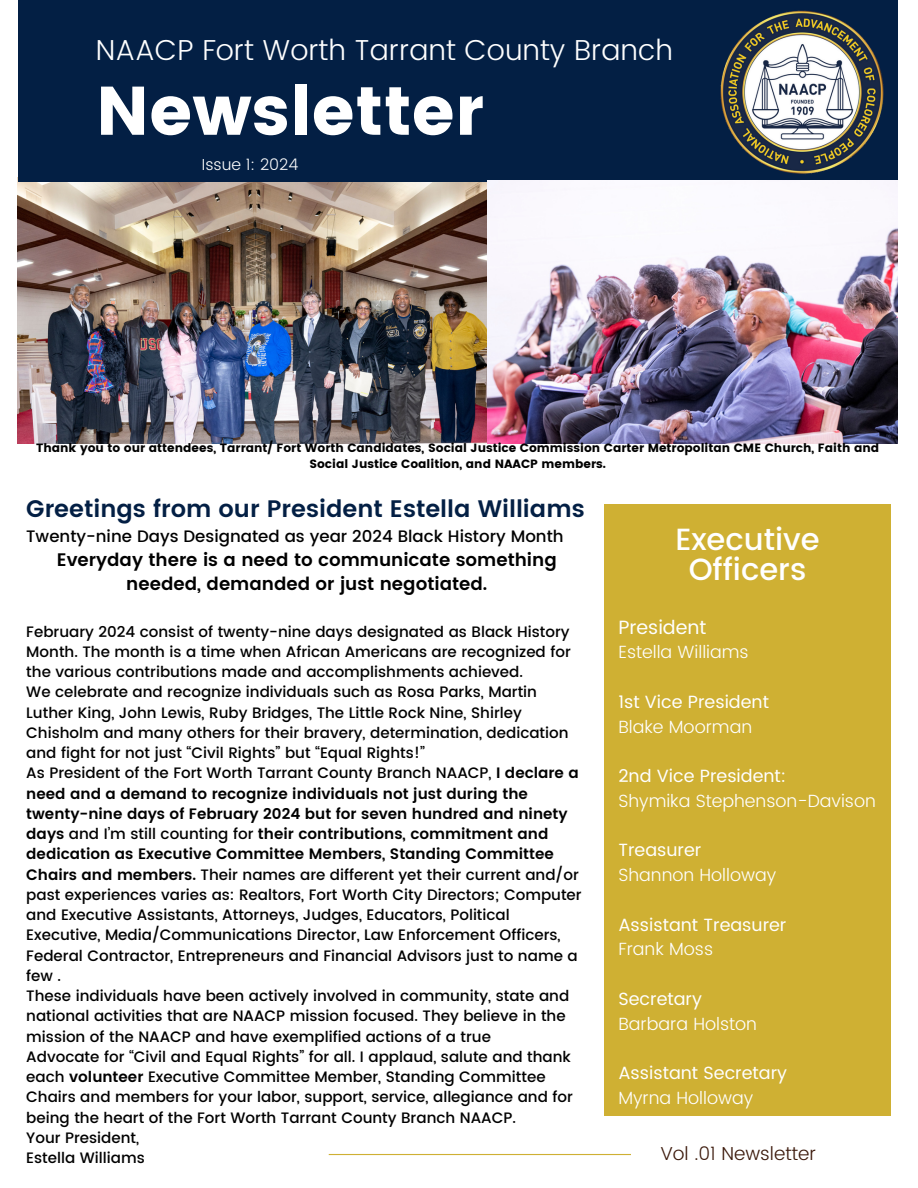
<style>
.page{position:relative;width:918px;height:1188px;background:#fff}
.page>*{position:absolute;margin:0;border:0;box-sizing:border-box;transform-origin:0 0}
.t1{font:68.4px "Poppins";color:#fff}
.t2{font:500 30.6px/29.2px "Poppins";color:#fff;text-align:center}
.t3{font:300 28.8px "Poppins";color:#fff}
.t4{font:600 23.85px "Poppins";color:#031f44}
.t5{font:19.2px "Poppins";color:#fff}
.t6{font:300 18.75px "Poppins";color:#3c1a0c}
.t7{font:600 18.15px/24.8px "Poppins";color:#000;text-align:center}
.t8{font:300 17.7px/24.8px "Poppins";color:#fff}
.t9{font:17.7px/24.8px "Poppins";color:#fff}
.t10{font:500 16.65px "Poppins";color:#000}
.t11{font:300 15.9px "Poppins";color:#fff}
.t12{font:500 15.15px/20.2px "Poppins";color:#000}
.t13{font:12px/16px "Poppins";color:#000;text-align:center}
.s1{font-weight:600}
.s2{font-weight:300}
.s3{font-weight:400}
</style>
<div class="page">
<img style="left:18px;top:181px;width:469px;height:262px">
<div style="left:18px;top:0;width:880px;height:181px;background:#031f44"></div>
<div style="left:604px;top:504px;width:287px;height:612px;background:#cfb033"></div>
<hr style="left:329px;top:1154px;width:302px;height:1px;background:#cfb033">
<img style="left:720px;top:10px;width:164px;height:164px">
<img style="left:488px;top:180px;width:409px;height:263px">
<h3 class="t3" style="left:96px;top:33px;width:579px">NAACP Fort Worth Tarrant County Branch</h3>
<h1 class="t1" style="left:96px;top:71px;width:389px">Newsletter</h1>
<h6 class="t11" style="left:202px;top:155px;width:98px">Issue 1: 2024</h6>
<h6 class="t13" style="left:36px;top:440px;width:845px">Thank you to our attendees, Tarrant/ Fort Worth Candidates, Social Justice Commission Carter Metropolitan CME Church, Faith and<br>Social Justice Coalition, and NAACP members.</h6>
<h6 class="t4" style="left:26px;top:495px;width:560px">Greetings from our President Estella Williams</h6>
<h5 class="t10" style="left:26px;top:527px;width:539px">Twenty-nine Days Designated as year 2024 Black History Month</h5>
<h5 class="t7" style="left:57px;top:547px;width:501px">Everyday there is a need to communicate something needed, demanded or just negotiated.</h5>
<p class="t12" style="left:26px;top:621px;width:546px;text-align:justify">February 2024 consist of twenty-nine days designated as Black History Month. The month is a time when African Americans are recognized for the various contributions made and accomplishments achieved.</p>
<p class="t12" style="left:26px;top:682px;width:544px">We celebrate and recognize individuals such as Rosa Parks, Martin Luther King, John Lewis, Ruby Bridges, The Little Rock Nine, Shirley Chisholm and many others for their bravery, determination, dedication and fight for not just “Civil Rights” but “Equal Rights!”</p>
<p class="t12" style="left:26px;top:763px;width:557px">As President of the Fort Worth Tarrant County Branch NAACP, <span class="s1">I declare a need and a demand to recognize individuals not just during the twenty-nine days of February 2024 but for seven hundred and ninety days</span> and I’m still counting for <span class="s1">their contributions, commitment and dedication as Executive Committee Members, Standing Committee Chairs and members.</span> Their names are different yet their current and/or past experiences varies as: Realtors, Fort Worth City Directors; Computer and Executive Assistants, Attorneys, Judges, Educators, Political Executive, Media/Communications Director, Law Enforcement Officers, Federal Contractor, Entrepreneurs and Financial Advisors just to name a few .</p>
<p class="t12" style="left:26px;top:986px;width:544px">These individuals have been actively involved in community, state and national activities that are NAACP mission focused. They believe in the mission of the NAACP and have exemplified actions of a true</p>
<p class="t12" style="left:26px;top:1047px;width:548px">Advocate for “Civil and Equal Rights” for all. I applaud, salute and thank each <span class="s1">volunteer</span> Executive Committee Member, Standing Committee Chairs and members for your labor, support, service, allegiance and for being the heart of the Fort Worth Tarrant County Branch NAACP.</p>
<p class="t12" style="left:26px;top:1128px;width:114px">Your President,</p>
<p class="t12" style="left:26px;top:1148px;width:120px">Estella Williams</p>
<h6 class="t2" style="left:675px;top:525px;width:146px">Executive<br>Officers</h6>
<p class="t5" style="left:618px;top:616px;width:89px">President</p>
<p class="t8" style="left:618px;top:640px;width:132px">Estella Williams</p>
<p class="t9" style="left:618px;top:689px;width:152px">1st Vice President<br><span class="s2">Blake Moorman</span></p>
<h4 class="t8" style="left:618px;top:764px;width:259px"><span class="s3">2nd Vice President:<br></span>Shymika Stephenson-Davison</h4>
<h2 class="t8" style="left:618px;top:838px;width:159px"><span class="s3">Treasurer<br></span>Shannon Holloway</h2>
<h6 class="t9" style="left:618px;top:912px;width:170px">Assistant Treasurer<br><span class="s2">Frank Moss</span></h6>
<h6 class="t8" style="left:618px;top:986px;width:140px"><span class="s3">Secretary<br></span>Barbara Holston</h6>
<h6 class="t9" style="left:618px;top:1061px;width:170px">Assistant Secretary<br><span class="s2">Myrna Holloway</span></h6>
<h6 class="t6" style="left:660px;top:1142px;width:157px">Vol .01 Newsletter</h6>
</div>
